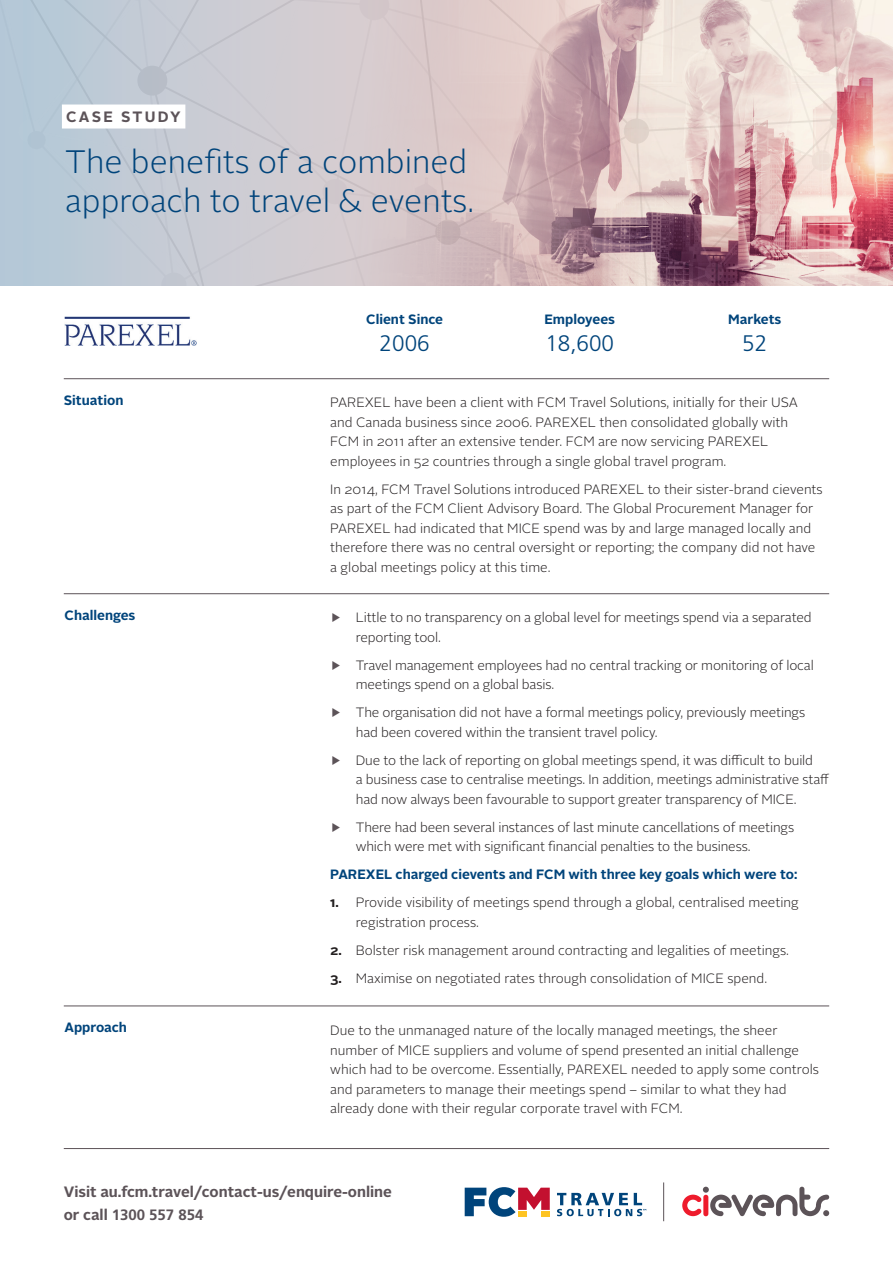
<style>
.page{position:relative;width:893px;height:1263px;background:#fff}
.page>*{position:absolute;margin:0;border:0;box-sizing:border-box;transform-origin:0 0}
.t1{font:300 32.4px/38.4px "Alright Sans";color:#00447b}
.t2{font:300 22.5px "Frutiger LT Std";color:#00447b}
.t3{font:700 15px "Alright Sans";color:#5c5358}
.t4{font:700 15px "Frutiger";color:#5c5358}
.t5{font:700 15px "Alright Sans";letter-spacing:.15em;color:#5c5358}
.t6{font:300 13.5px/19.5px "Alright Sans";color:#231f20}
.t7{font:700 13.5px "Alright Sans";color:#00447b}
.s1{color:#5c5358}
.s2{font-weight:700}
.s3{font-family:"Alright Sans"}
</style>
<div class="page">
<svg style="left:0;top:0;width:892px;height:286px;background:#cfbfc3"></svg>
<hr style="left:64px;top:1148px;width:765px;height:1px;background:#5c5358">
<hr style="left:64px;top:378px;width:765px;height:1px;background:#5c5358">
<hr style="left:64px;top:1005px;width:765px;height:1px;background:#5c5358">
<hr style="left:64px;top:593px;width:765px;height:1px;background:#5c5358">
<img style="left:64px;top:317px;width:133px;height:29px">
<div style="left:62px;top:105px;width:123px;height:24px;background:#fff"></div>
<hr style="left:663px;top:1182px;width:1px;height:39px;background:#5c5358">
<svg style="left:465px;top:1187px;width:85px;height:29px"></svg>
<div style="left:518px;top:1211px;width:9px;height:5px;background:#fec422"></div>
<div style="left:541px;top:1211px;width:9px;height:5px;background:#fec422"></div>
<svg style="left:557px;top:1193px;width:89px;height:23px"></svg>
<svg style="left:682px;top:1187px;width:147px;height:29px"></svg>
<p class="t5" style="left:66px;top:106px;width:116px">CASE STUDY</p>
<h1 class="t1" style="left:65px;top:144px;width:410px">The benefits of a combined approach to travel &amp; events.</h1>
<p class="t7" style="left:366px;top:310px;width:78px">Client Since</p>
<h2 class="t2" style="left:380px;top:330px;width:52px">2006</h2>
<p class="t7" style="left:544px;top:310px;width:72px">Employees</p>
<h2 class="t2" style="left:545px;top:330px;width:70px">18,600</h2>
<p class="t7" style="left:728px;top:310px;width:55px">Markets</p>
<h2 class="t2" style="left:742px;top:330px;width:27px">52</h2>
<p class="t7" style="left:64px;top:391px;width:61px">Situation</p>
<p class="t6" style="left:330px;top:393px;width:469px">PAREXEL have been a client with FCM Travel Solutions, initially for their USA and Canada business since 2006. PAREXEL then consolidated globally with FCM in 2011 after an extensive tender. FCM are now servicing PAREXEL employees in 52 countries through a single global travel program.</p>
<p class="t6" style="left:330px;top:480px;width:494px">In 2014, FCM Travel Solutions introduced PAREXEL to their sister-brand cievents as part of the FCM Client Advisory Board. The Global Procurement Manager for PAREXEL had indicated that MICE spend was by and large managed locally and therefore there was no central oversight or reporting; the company did not have a global meetings policy at this time.</p>
<p class="t7" style="left:64px;top:605px;width:73px">Challenges</p>
<p class="t6" style="left:356px;top:608px;width:457px;text-indent:-26px"><span class="s1">▶</span> Little to no transparency on a global level for meetings spend via a separated reporting tool.</p>
<p class="t6" style="left:356px;top:655px;width:460px;text-indent:-26px"><span class="s1">▶</span> Travel management employees had no central tracking or monitoring of local meetings spend on a global basis.</p>
<p class="t6" style="left:356px;top:703px;width:451px;text-indent:-26px"><span class="s1">▶</span> The organisation did not have a formal meetings policy, previously meetings had been covered within the transient travel policy.</p>
<p class="t6" style="left:356px;top:750px;width:475px;text-indent:-26px"><span class="s1">▶</span> Due to the lack of reporting on global meetings spend, it was difficult to build<br>a business case to centralise meetings. In addition, meetings administrative staff had now always been favourable to support greater transparency of MICE.</p>
<p class="t6" style="left:356px;top:817px;width:440px;text-indent:-26px"><span class="s1">▶</span> There had been several instances of last minute cancellations of meetings which were met with significant financial penalties to the business.</p>
<p class="t7" style="left:330px;top:865px;width:469px">PAREXEL charged cievents and FCM with three key goals which were to:</p>
<p class="t6" style="left:356px;top:893px;width:444px;text-indent:-26px"><span class="s2">1.</span> Provide visibility of meetings spend through a global, centralised meeting registration process.</p>
<p class="t6" style="left:330px;top:940px;width:460px"><span class="s2">2.</span> Bolster risk management around contracting and legalities of meetings.</p>
<p class="t6" style="left:330px;top:968px;width:438px"><span class="s2">3.</span> Maximise on negotiated rates through consolidation of MICE spend.</p>
<p class="t7" style="left:64px;top:1018px;width:64px">Approach</p>
<p class="t6" style="left:330px;top:1021px;width:490px">Due to the unmanaged nature of the locally managed meetings, the sheer number of MICE suppliers and volume of spend presented an initial challenge which had to be overcome. Essentially, PAREXEL needed to apply some controls and parameters to manage their meetings spend – similar to what they had already done with their regular corporate travel with FCM.</p>
<p class="t3" style="left:64px;top:1181px;width:330px">Visit au.fcm.travel/contact-us/enquire-online</p>
<p class="t4" style="left:64px;top:1205px;width:141px"><span class="s3">or call</span> 1300 557 854</p>
</div>
